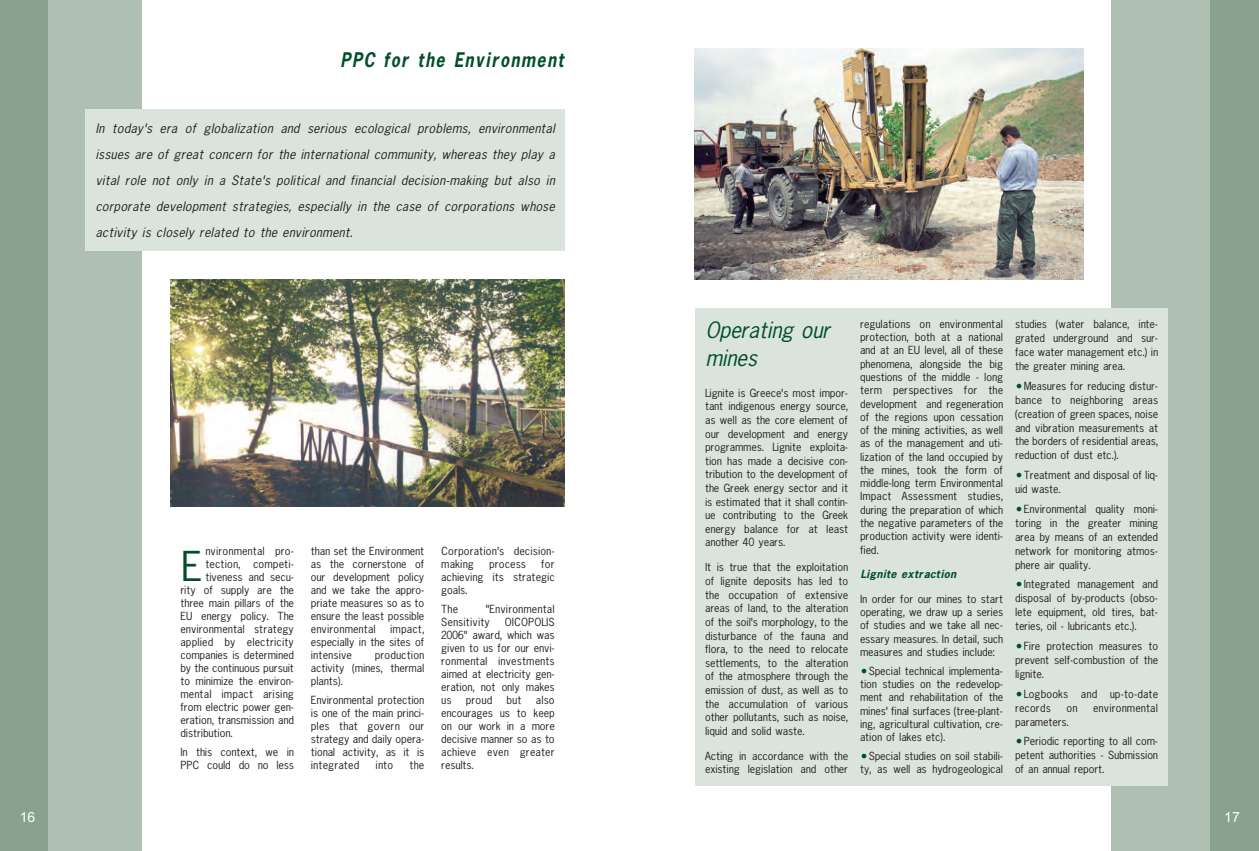
<style>
.page{position:relative;width:1259px;height:851px;background:#fff}
.page>*{position:absolute;margin:0;border:0;box-sizing:border-box;transform-origin:0 0}
.t1{font:44.1px "UB News Letter";color:#004f28}
.t2{font:24px/28.4px "UB News Letter Italic";color:#004f28}
.t3{font:italic 21.6px "UB News Letter Bold";letter-spacing:.055em;color:#004f28;scale:.83 1}
.t4{font:14px/26px "UB News Letter Italic";letter-spacing:.025em;color:#231f20;text-align:justify}
.t5{font:14px "Arial";color:#fff}
.t6{font:12px/13px "UB News Letter";color:#231f20;text-align:justify}
.t7{font:12px/13px "UB News Letter";letter-spacing:.02em;color:#231f20}
.t8{font:italic 12px "UB News Letter Bold";color:#004f28}
.s1{color:#004f28}
</style>
<div class="page">
<div style="left:0;top:0;width:142px;height:850px;background:#afc0b2"></div>
<div style="left:1111px;top:0;width:148px;height:850px;background:#afc0b2"></div>
<div style="left:1210px;top:0;width:49px;height:850px;background:#88a28e"></div>
<div style="left:0;top:0;width:48px;height:850px;background:#88a28e"></div>
<div style="left:85px;top:109px;width:479px;height:142px;background:#dbe4dc"></div>
<img style="left:170px;top:280px;width:394px;height:226px">
<div style="left:694px;top:308px;width:473px;height:477px;background:#dbe4dc"></div>
<img style="left:694px;top:48px;width:389px;height:231px">
<h3 class="t3" style="left:339px;top:48px;width:271px">PPC for the Environment</h3>
<p class="t4" style="left:95px;top:115px;width:461px">In today's era of globalization and serious ecological problems, environmental issues are of great concern for the international community, whereas they play a vital role not only in a State's political and financial decision-making but also in corporate development strategies, especially in the case of corporations whose activity is closely related to the environment.</p>
<h1 class="t1" style="left:180px;top:545px;width:22px">E</h1>
<p class="t7" style="left:205px;top:544px;width:90px">nvironmental pro-</p>
<p class="t7" style="left:205px;top:557px;width:90px">tection, competi-</p>
<p class="t6" style="left:205px;top:570px;width:90px">tiveness and secu-</p>
<p class="t6" style="left:180px;top:583px;width:115px">rity of supply are the</p>
<p class="t6" style="left:180px;top:596px;width:115px">three main pillars of the</p>
<p class="t6" style="left:180px;top:609px;width:115px">EU energy policy. The</p>
<p class="t6" style="left:180px;top:622px;width:115px">environmental strategy</p>
<p class="t7" style="left:180px;top:635px;width:115px">applied by electricity</p>
<p class="t6" style="left:180px;top:648px;width:115px">companies is determined</p>
<p class="t6" style="left:180px;top:661px;width:115px">by the continuous pursuit</p>
<p class="t6" style="left:180px;top:674px;width:115px">to minimize the environ-</p>
<p class="t7" style="left:180px;top:687px;width:115px">mental impact arising</p>
<p class="t6" style="left:180px;top:700px;width:115px">from electric power gen-</p>
<p class="t6" style="left:180px;top:713px;width:115px">eration, transmission and</p>
<p class="t6" style="left:180px;top:726px;width:53px">distribution.</p>
<p class="t6" style="left:180px;top:745px;width:115px">In this context, we in<br>PPC could do no less</p>
<p class="t6" style="left:310px;top:544px;width:115px">than set the Environment as the cornerstone of our development policy and we take the appro&shy;priate measures so as to ensure the least possible environmental impact, especially in the sites of intensive</p>
<p class="t6" style="left:310px;top:648px;width:115px;text-indent:64px">production activity (mines, thermal plants).</p>
<p class="t6" style="left:310px;top:693px;width:115px">Environmental protection is one of the main princi&shy;ples that govern our strategy and daily opera&shy;tional activity, as it is integrated</p>
<p class="t6" style="left:375px;top:758px;width:19px">into</p>
<p class="t6" style="left:409px;top:758px;width:16px">the</p>
<p class="t7" style="left:441px;top:544px;width:115px">Corporation's decision&shy;making</p>
<p class="t6" style="left:441px;top:557px;width:115px;text-indent:100px">for achieving its strategic goals.</p>
<p class="t6" style="left:441px;top:602px;width:18px">The</p>
<p class="t7" style="left:489px;top:557px;width:38px">process</p>
<p class="t6" style="left:441px;top:602px;width:115px;text-indent:44px">"Environmental Sensitivity OICOPOLIS 2006" award, which was given to us for our envi&shy;ronmental investments aimed at electricity gen&shy;eration, not only makes us proud but also encourages us to keep on our work in a more decisive manner so as to achieve even greater results.</p>
<h2 class="t2" style="left:704px;top:316px;width:126px">Operating our mines</h2>
<p class="t6" style="left:704px;top:386px;width:144px;line-height:13.6px">Lignite is Greece's most impor&shy;tant indigenous energy source, as well as the core element of our development and energy programmes. Lignite exploita&shy;tion has made a decisive con&shy;tribution to the development of the Greek energy sector and it is estimated that it shall contin&shy;ue contributing to the Greek energy balance for at least another 40 years.</p>
<p class="t6" style="left:704px;top:561px;width:144px;line-height:13.6px">It is true that the exploitation of lignite deposits has led to the occupation of extensive areas of land, to the alteration of the soil's morphology, to the disturbance of the fauna and flora, to the need to relocate settlements, to the alteration of the atmosphere through the emission of dust, as well as to the accumulation of various other pollutants, such as noise, liquid and solid waste.</p>
<p class="t6" style="left:704px;top:749px;width:144px;line-height:13.6px">Acting in accordance with the existing legislation and other</p>
<p class="t6" style="left:859px;top:317px;width:144px;line-height:13.3px">regulations on environmental protection, both at a national and at an EU level, all of these phenomena, alongside the big questions of the middle - long term perspectives for the development and regeneration of the regions upon cessation of the mining activities, as well as of the management and uti&shy;lization of the land occupied by the mines, took the form of middle-long term Environmental Impact Assessment studies, during the preparation of which the negative parameters of the production activity were identi&shy;fied.</p>
<p class="t8" style="left:859px;top:567px;width:98px">Lignite extraction</p>
<p class="t6" style="left:859px;top:592px;width:144px;line-height:13.3px">In order for our mines to start operating, we draw up a series of studies and we take all nec&shy;essary measures. In detail, such measures and studies include:</p>
<p class="t6" style="left:859px;top:664px;width:144px;line-height:13.3px"><span class="s1">•</span>Special technical implementa&shy;tion studies on the redevelop&shy;ment and rehabilitation of the mines' final surfaces (tree-plant&shy;ing, agricultural cultivation, cre&shy;ation of lakes etc).</p>
<p class="t6" style="left:859px;top:749px;width:144px;line-height:13.3px"><span class="s1">•</span>Special studies on soil stabili&shy;ty, as well as hydrogeological</p>
<p class="t6" style="left:1014px;top:317px;width:144px;line-height:14px">studies (water balance, inte&shy;grated underground and sur&shy;face water management etc.) in the greater mining area.</p>
<p class="t6" style="left:1014px;top:379px;width:144px;line-height:14px"><span class="s1">•</span>Measures for reducing distur&shy;bance to neighboring areas (creation of green spaces, noise and vibration measurements at the borders of residential areas, reduction of dust etc.).</p>
<p class="t6" style="left:1014px;top:468px;width:144px;line-height:14px"><span class="s1">•</span>Treatment and disposal of liq&shy;uid waste.</p>
<p class="t6" style="left:1014px;top:502px;width:144px;line-height:14px"><span class="s1">•</span>Environmental quality moni&shy;toring in the greater mining area by means of an extended network for monitoring atmos&shy;phere air quality.</p>
<p class="t6" style="left:1014px;top:577px;width:144px;line-height:14px"><span class="s1">•</span>Integrated management and disposal of by-products (obso&shy;lete equipment, old tires, bat&shy;teries, oil - lubricants etc.).</p>
<p class="t6" style="left:1014px;top:639px;width:144px;line-height:14px"><span class="s1">•</span>Fire protection measures to prevent self-combustion of the lignite.</p>
<p class="t7" style="left:1014px;top:687px;width:144px;line-height:14px"><span class="s1">•</span>Logbooks and up-to-date records</p>
<p class="t6" style="left:1066px;top:701px;width:12px">on</p>
<p class="t7" style="left:1092px;top:701px;width:66px">environmental</p>
<p class="t6" style="left:1014px;top:715px;width:55px">parameters.</p>
<p class="t6" style="left:1014px;top:734px;width:144px;line-height:14px"><span class="s1">•</span>Periodic reporting to all com&shy;petent authorities - Submission of an annual report.</p>
<p class="t5" style="left:20px;top:808px;width:17px">16</p>
<p class="t5" style="left:1224px;top:808px;width:17px">17</p>
</div>
